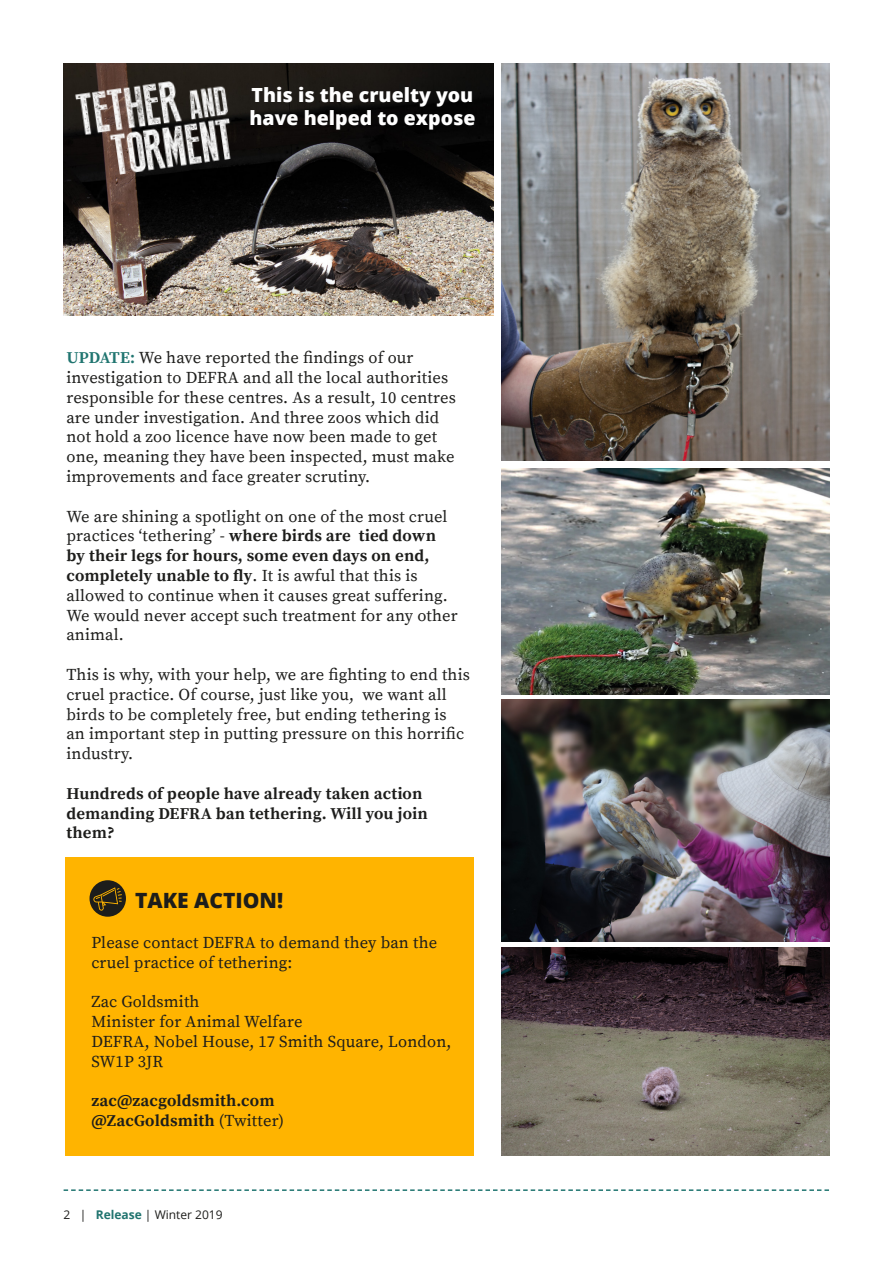
<style>
.page{position:relative;width:893px;height:1263px;background:#fff}
.page>*{position:absolute;margin:0;border:0;box-sizing:border-box;transform-origin:0 0}
.t1{font:800 21px "Open Sans";color:#1d1d1b}
.t2{font:800 19.5px "Open Sans";color:#fff}
.t3{font:16.5px/19.8px "Source Serif Pro";letter-spacing:.01em;color:#1d1d1b}
.t4{font:700 16.5px/19.8px "Source Serif Pro";letter-spacing:.01em;color:#1d1d1b}
.t5{font:12px "Open Sans";color:#1d1d1b}
.s1{font-weight:700;color:#207570}
.s2{font-weight:700}
.s3{font-weight:400}
.s4{font-weight:700;color:#20746f}
</style>
<div class="page">
<svg style="left:64px;top:1189px;width:765px;height:2px"></svg>
<div style="left:65px;top:857px;width:408px;height:299px;background:#ffb400"></div>
<div style="left:90px;top:880px;width:36px;height:37px;background:#1d1d1b;border-radius:50%"></div>
<svg style="left:93px;top:887px;width:29px;height:24px"></svg>
<img style="left:64px;top:64px;width:429px;height:252px">
<img style="left:502px;top:64px;width:327px;height:397px">
<img style="left:502px;top:469px;width:327px;height:225px">
<img style="left:502px;top:700px;width:327px;height:241px">
<img style="left:502px;top:948px;width:327px;height:208px">
<img style="left:64px;top:64px;width:183px;height:126px">
<p class="t2" style="left:252px;top:80px;width:223px">This is the cruelty you</p>
<p class="t2" style="left:249px;top:103px;width:228px">have helped to expose</p>
<p class="t3" style="left:66px;top:348px;width:391px"><span class="s1">UPDATE:</span> We have reported the findings of our investigation to DEFRA and all the local authorities responsible for these centres. As a result, 10 centres are under investigation. And three zoos which did not hold a zoo licence have now been made to get one, meaning they have been inspected, must make improvements and face greater scrutiny.</p>
<p class="t3" style="left:66px;top:507px;width:393px">We are shining a spotlight on one of the most cruel practices ‘tethering’ - <span class="s2">where birds are tied down by their legs for hours, some even days on end, completely unable to fly</span>. It is awful that this is allowed to continue when it causes great suffering.<br>We would never accept such treatment for any other animal.</p>
<p class="t3" style="left:66px;top:665px;width:405px">This is why, with your help, we are fighting to end this cruel practice. Of course, just like you, we want all birds to be completely free, but ending tethering is<br>an important step in putting pressure on this horrific industry.</p>
<p class="t4" style="left:66px;top:784px;width:363px">Hundreds of people have already taken action demanding DEFRA ban tethering. Will you join them?</p>
<p class="t1" style="left:135px;top:884px;width:150px">TAKE ACTION!</p>
<p class="t3" style="left:91px;top:933px;width:347px">Please contact DEFRA to demand they ban the cruel practice of tethering:</p>
<p class="t3" style="left:91px;top:992px;width:110px">Zac Goldsmith</p>
<p class="t3" style="left:91px;top:1012px;width:213px">Minister for Animal Welfare</p>
<p class="t3" style="left:91px;top:1032px;width:362px">DEFRA, Nobel House, 17 Smith Square, London,<br>SW1P 3JR</p>
<p class="t4" style="left:91px;top:1091px;width:185px">zac@zacgoldsmith.com</p>
<p class="t4" style="left:91px;top:1111px;width:194px">@ZacGoldsmith <span class="s3">(Twitter)</span></p>
<p class="t5" style="left:64px;top:1206px;width:161px">2 | <span class="s4">Release</span> | Winter 2019</p>
</div>
